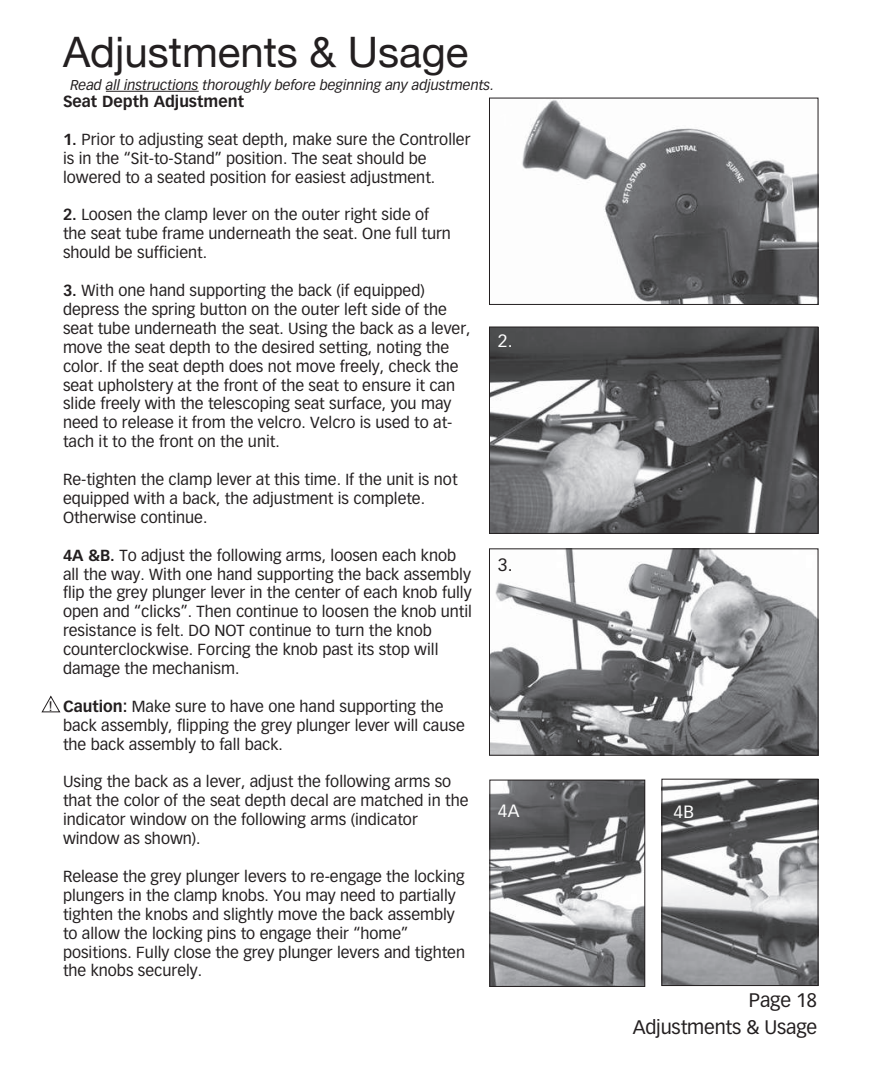
<style>
.page{position:relative;width:882px;height:1071px;background:#fff}
.page>*{position:absolute;margin:0;border:0;box-sizing:border-box;transform-origin:0 0}
.t1{font:42px "Helvetica Neue";color:#231f20}
.t2{font:19.25px "Vectora LH";letter-spacing:-.01em;color:#231f20}
.t3{font:17.5px "Vectora LH";color:#fff}
.t4{font:17.5px "Vectora LH";color:#231f20}
.t5{font:15.75px/18.9px "Vectora LH";color:#231f20}
.t6{font:700 15.75px "Vectora LH";color:#231f20}
.t7{font:italic 14px "Vectora LH";color:#231f20}
.t8{font:13.47px "Arial";color:#231f20}
.s1{font-weight:700}
</style>
<div class="page">
<img style="left:491px;top:329px;width:325px;height:203px">
<div style="left:489px;top:327px;width:329px;height:207px;border:1px solid #231f20"></div>
<hr style="left:106px;top:91px;width:93px;height:1px;background:#231f20">
<img style="left:522px;top:100px;width:294px;height:203px">
<div style="left:489px;top:98px;width:329px;height:207px;border:1px solid #231f20"></div>
<img style="left:491px;top:550px;width:325px;height:204px">
<div style="left:489px;top:548px;width:329px;height:208px;border:1px solid #231f20"></div>
<img style="left:663px;top:781px;width:153px;height:203px">
<div style="left:661px;top:779px;width:157px;height:207px;border:1px solid #231f20"></div>
<img style="left:491px;top:782px;width:152px;height:203px">
<div style="left:489px;top:780px;width:156px;height:207px;border:1px solid #231f20"></div>
<svg style="left:41px;top:695px;width:20px;height:18px"></svg>
<p class="t8" style="left:49px;top:697px;width:5px">!</p>
<h1 class="t1" style="left:63px;top:22px;width:407px">Adjustments &amp; Usage</h1>
<p class="t7" style="left:70px;top:77px;width:425px">Read all instructions thoroughly before beginning any adjustments.</p>
<p class="t6" style="left:63px;top:92px;width:183px">Seat Depth Adjustment</p>
<p class="t5" style="left:63px;top:130px;width:409px"><span class="s1">1.</span> Prior to adjusting seat depth, make sure the Controller is in the “Sit-to-Stand” position. The seat should be lowered to a seated position for easiest adjustment.</p>
<p class="t5" style="left:63px;top:206px;width:390px"><span class="s1">2.</span> Loosen the clamp lever on the outer right side of the seat tube frame underneath the seat. One full turn should be sufficient.</p>
<p class="t5" style="left:63px;top:281px;width:409px"><span class="s1">3.</span> With one hand supporting the back (if equipped) depress the spring button on the outer left side of the seat tube underneath the seat. Using the back as a lever, move the seat depth to the desired setting, noting the color. If the seat depth does not move freely, check the seat upholstery at the front of the seat to ensure it can slide freely with the telescoping seat surface, you may need to release it from the velcro. Velcro is used to at&shy;tach it to the front on the unit.</p>
<p class="t5" style="left:63px;top:470px;width:396px">Re-tighten the clamp lever at this time. If the unit is not equipped with a back, the adjustment is complete.<br>Otherwise continue.</p>
<p class="t5" style="left:63px;top:546px;width:411px"><span class="s1">4A &amp;B.</span> To adjust the following arms, loosen each knob all the way. With one hand supporting the back assembly flip the grey plunger lever in the center of each knob fully open and “clicks”. Then continue to loosen the knob until resistance is felt. DO NOT continue to turn the knob counterclockwise. Forcing the knob past its stop will damage the mechanism.</p>
<p class="t5" style="left:63px;top:697px;width:403px"><span class="s1">Caution:</span> Make sure to have one hand supporting the back assembly, flipping the grey plunger lever will cause the back assembly to fall back.</p>
<p class="t5" style="left:63px;top:773px;width:407px">Using the back as a lever, adjust the following arms so that the color of the seat depth decal are matched in the indicator window on the following arms (indicator window as shown).</p>
<p class="t5" style="left:63px;top:867px;width:404px">Release the grey plunger levers to re-engage the locking plungers in the clamp knobs. You may need to partially tighten the knobs and slightly move the back assembly to allow the locking pins to engage their “home” positions. Fully close the grey plunger levers and tighten the knobs securely.</p>
<p class="t3" style="left:498px;top:330px;width:16px">2.</p>
<p class="t4" style="left:498px;top:554px;width:16px">3.</p>
<p class="t3" style="left:498px;top:800px;width:23px">4A</p>
<p class="t3" style="left:674px;top:801px;width:22px">4B</p>
<p class="t2" style="left:749px;top:989px;width:70px">Page 18</p>
<p class="t2" style="left:633px;top:1016px;width:186px">Adjustments &amp; Usage</p>
</div>
